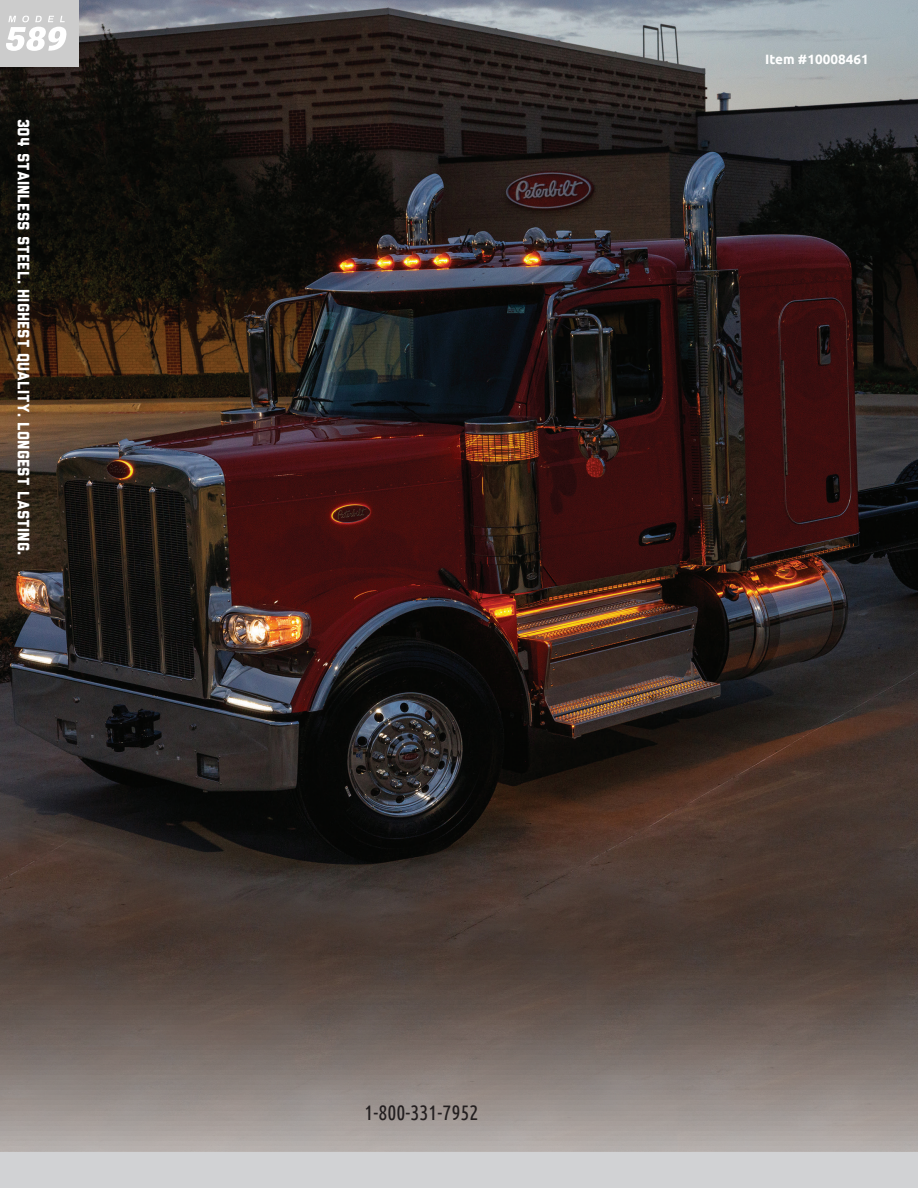
<style>
.page{position:relative;width:918px;height:1188px;background:#fff}
.page>*{position:absolute;margin:0;border:0;box-sizing:border-box;transform-origin:0 0}
.t1{font:21px "Ubuntu Condensed";color:#231f20}
.t2{font:16.5px "Liberator";color:#fff}
.t3{font:700 13.5px "Ubuntu";color:#fff}
</style>
<div class="page">
<img style="left:0;top:0;width:918px;height:1152px">
<div style="left:0;top:1152px;width:918px;height:36px;background:#d1d2d4"></div>
<div style="left:0;top:0;width:79px;height:67px;background:#ccc"></div>
<svg style="left:6px;top:16px;width:61px;height:35px"></svg>
<p class="t2" style="left:30px;top:118px;width:438px;rotate:90deg">304 stainless steel. HIGHEST QUALITY. LONGEST LASTING.</p>
<p class="t3" style="left:765px;top:51px;width:105px">Item #10008461</p>
<p class="t1" style="left:365px;top:1099px;width:116px">1-800-331-7952</p>
</div>
